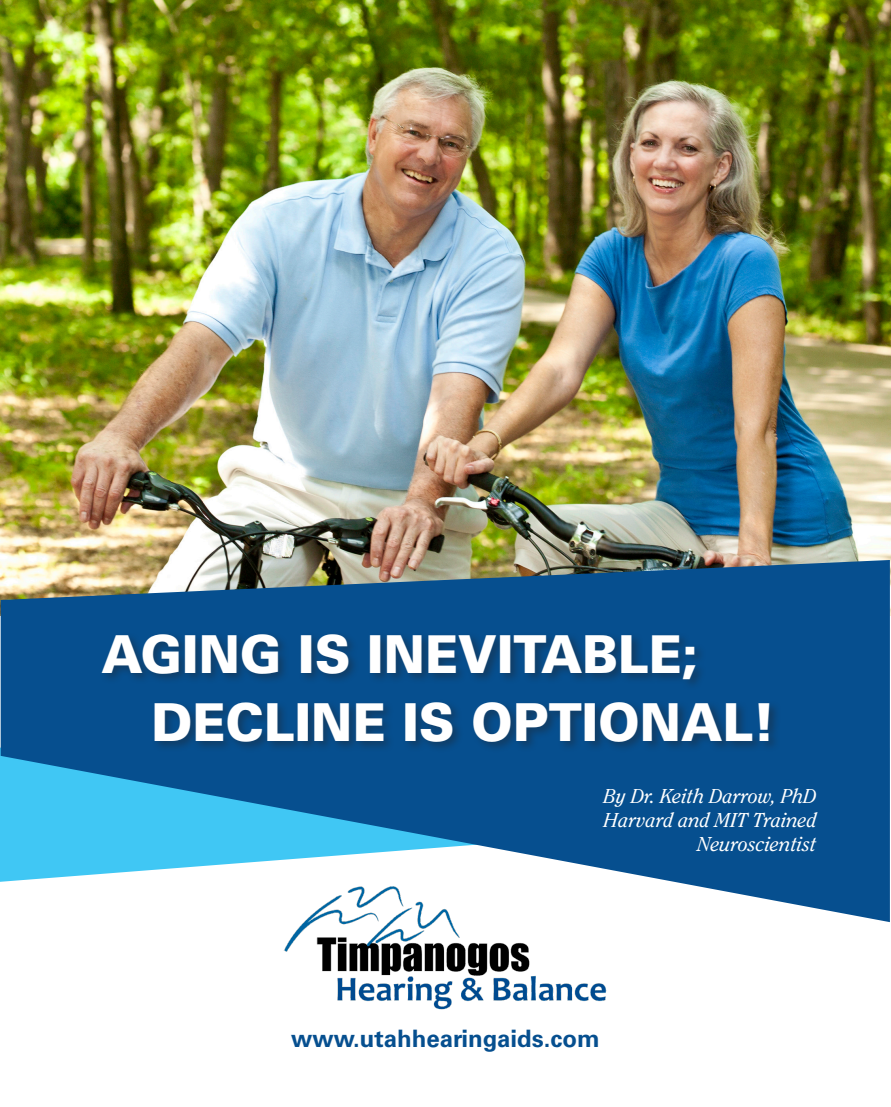
<style>
.page{position:relative;width:891px;height:1107px;background:#fff}
.page>*{position:absolute;margin:0;border:0;box-sizing:border-box;transform-origin:0 0}
.t1{font:900 52.35px "Univers LT Std";color:#fff;scale:.95 1}
.t2{font:700 24px "Univers LT Std";color:#064f8f}
.t3{font:italic 19.95px/24.2px "Clearface ITC Std";color:#fff;text-align:right}
</style>
<div class="page">
<img style="left:0;top:0;width:891px;height:615px">
<svg style="left:1px;top:560px;width:889px;height:362px;fill:#064f8f"></svg>
<div style="left:100px;top:631px;width:681px;height:123px;background:#231f20;opacity:.4"></div>
<img style="left:279px;top:883px;width:333px;height:127px">
<p class="t1" style="left:101px;top:621px;width:630px">AGING IS INEVITABLE;</p>
<p class="t1" style="left:151px;top:690px;width:658px">DECLINE IS OPTIONAL!</p>
<p class="t3" style="left:604px;top:783px;width:214px">By Dr. Keith Darrow, PhD</p>
<p class="t3" style="left:604px;top:808px;width:214px">Harvard and MIT Trained<br>Neuroscientist</p>
<p class="t2" style="left:291px;top:1025px;width:310px">www.utahhearingaids.com</p>
</div>
